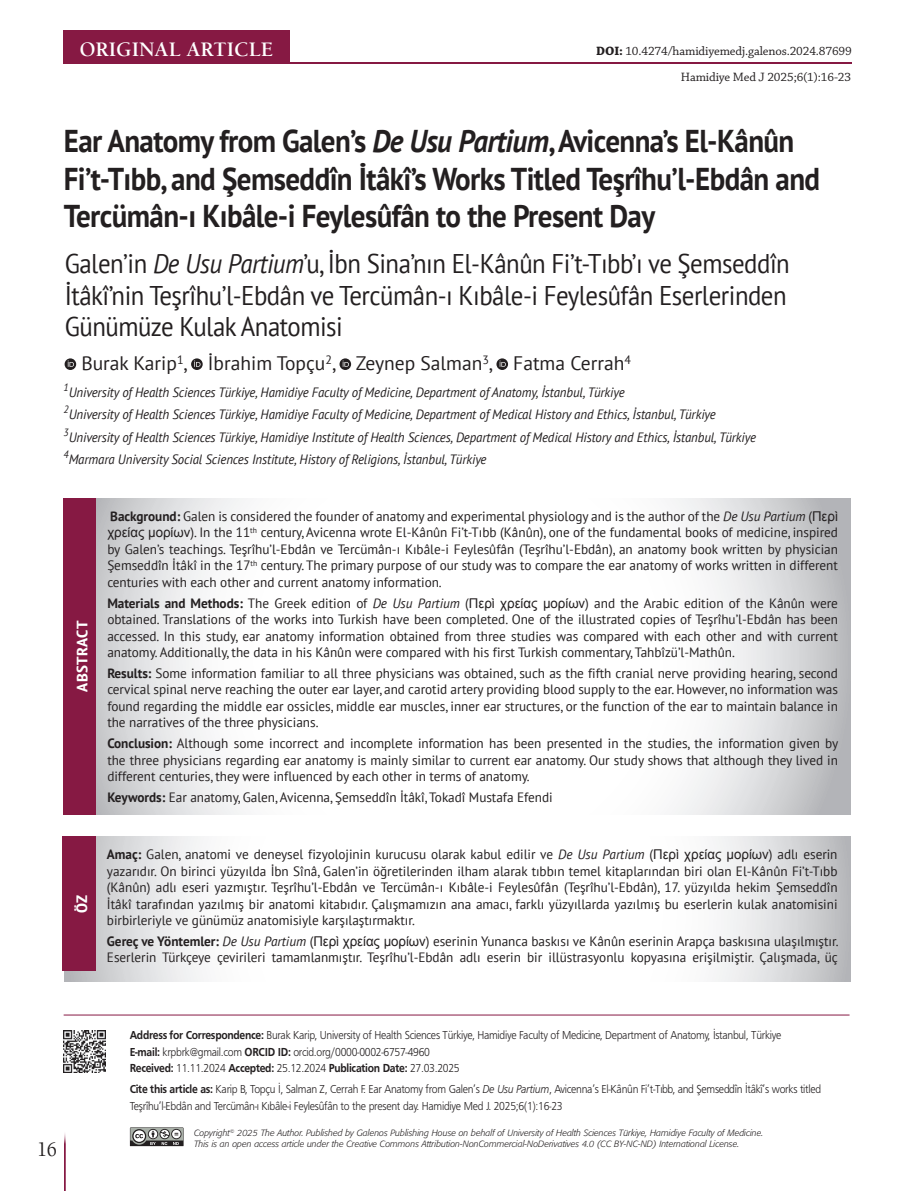
<style>
.page{position:relative;width:915px;height:1191px;background:#fff}
.page>*{position:absolute;margin:0;border:0;box-sizing:border-box;transform-origin:0 0}
._1-BASLIK{font:700 31.5px/37.5px "PT Sans";letter-spacing:-.02em;color:#231f20;scale:.92 1}
._2__TURKCE_BASLIK{font:27px/31.5px "PT Sans";letter-spacing:-.02em;color:#231f20;text-align:justify;scale:.92 1}
.t1{font:21px "Berkeley Bold Tr";color:#fff}
.t2{font:21px "Berkeley Regular Tr";color:#231f20;scale:.92 1}
.YAZARLAR{font:19.5px "PT Sans";color:#231f20}
.ABSTRACT{font:700 condensed 15px "PT Sans";letter-spacing:.02em;color:#fff;scale:1.2 1}
.OZET{font:13.5px/16.5px "PT Sans";letter-spacing:-.005em;color:#231f20;text-align:justify}
.KURUMLAR{font:italic 13.5px "PT Sans";letter-spacing:-.01em;color:#231f20;scale:.95 1}
.DOİ{font:12.75px "Chaparral Pro";letter-spacing:-.01em;color:#231f20}
.SAYFA_ATIFI{font:12.75px "Chaparral Pro";letter-spacing:-.01em;color:#231f20}
.CİTE{font:12px/16.5px "Frugal Normal Tr";letter-spacing:-.025em;color:#231f20;scale:.9 1}
.t3{font:12px "Frugal Bold Tr";letter-spacing:-.025em;color:#231f20;scale:.9 1}
.t4{font:9px/11.2px "Formata Light Ita Tr";color:#231f20}
.s1{font-weight:700}
.s2{font-style:italic}
.s3{font-family:"Arial"}
.s4{font-family:"Frugal Bold Tr"}
.s5{font-family:"Frugal Normal Tr"}
.s6{font-family:"Frugal Italic Tr"}
</style>
<div class="page">
<hr style="left:64px;top:63px;width:787px;height:1px;background:#861943">
<div style="left:63px;top:31px;width:227px;height:33px;background:#861943"></div>
<hr style="left:64px;top:1131px;width:1px;height:60px;background:#861943">
<svg style="left:130px;top:1127px;width:53px;height:19px"></svg>
<img style="left:64px;top:1030px;width:41px;height:42px">
<hr style="left:64px;top:1014px;width:785px;height:1px;background:#861943">
<svg style="left:65px;top:358px;width:11px;height:12px"></svg>
<svg style="left:68px;top:360px;width:6px;height:7px"></svg>
<svg style="left:191px;top:358px;width:12px;height:12px"></svg>
<svg style="left:194px;top:360px;width:6px;height:7px"></svg>
<svg style="left:339px;top:358px;width:12px;height:12px"></svg>
<svg style="left:342px;top:360px;width:7px;height:7px"></svg>
<svg style="left:496px;top:358px;width:12px;height:12px"></svg>
<svg style="left:499px;top:360px;width:6px;height:7px"></svg>
<svg style="left:96px;top:498px;width:754px;height:316px"></svg>
<svg style="left:64px;top:836px;width:786px;height:145px"></svg>
<div style="left:63px;top:498px;width:33px;height:316px;background:#861943"></div>
<div style="left:63px;top:836px;width:33px;height:135px;background:#861943"></div>
<h3 class="t1" style="left:80px;top:37px;width:195px">ORIGINAL ARTICLE</h3>
<p class="DOİ" style="left:596px;top:44px;width:257px"><span class="s1">DOI:</span> 10.4274/hamidiyemedj.galenos.2024.87699</p>
<p class="SAYFA_ATIFI" style="left:680px;top:70px;width:172px">Hamidiye Med J 2025;6(1):16-23</p>
<p class="_1-BASLIK" style="left:64px;top:122px;width:823px">Ear Anatomy from Galen’s <span class="s2">De Usu Partium</span>, Avicenna’s El-Kânûn<br>Fi’t-Tıbb, and Şemseddîn İtâkî’s Works Titled Teşrîhu’l-Ebdân and<br>Tercümân-ı Kıbâle-i Feylesûfân to the Present Day</p>
<p class="_2__TURKCE_BASLIK" style="left:65px;top:247px;width:789px">Galen’in <span class="s2">De Usu Partium</span>’u, İbn Sina’nın El-Kânûn Fi’t-Tıbb’ı ve Şemseddîn İtâkî’nin Teşrîhu’l-Ebdân ve Tercümân-ı Kıbâle-i Feylesûfân Eserlerinden Günümüze Kulak Anatomisi</p>
<p class="YAZARLAR" style="left:81px;top:350px;width:551px">Burak Karip<sup>1</sup>, İbrahim Topçu<sup>2</sup>, Zeynep Salman<sup>3</sup>, Fatma Cerrah<sup>4</sup></p>
<p class="KURUMLAR" style="left:63px;top:384px;width:592px"><sup>1</sup>University of Health Sciences Türkiye, Hamidiye Faculty of Medicine, Department of Anatomy, İstanbul, Türkiye</p>
<p class="KURUMLAR" style="left:63px;top:406px;width:688px"><sup>2</sup>University of Health Sciences Türkiye, Hamidiye Faculty of Medicine, Department of Medical History and Ethics, İstanbul, Türkiye</p>
<p class="KURUMLAR" style="left:63px;top:428px;width:730px"><sup>3</sup>University of Health Sciences Türkiye, Hamidiye Institute of Health Sciences, Department of Medical History and Ethics, İstanbul, Türkiye</p>
<p class="KURUMLAR" style="left:63px;top:450px;width:446px"><sup>4</sup>Marmara University Social Sciences Institute, History of Religions, İstanbul, Türkiye</p>
<p class="ABSTRACT" style="left:72px;top:691px;width:61px;rotate:-90deg">ABSTRACT</p>
<p class="ABSTRACT" style="left:72px;top:912px;width:16px;rotate:-90deg">ÖZ</p>
<p class="OZET" style="left:107px;top:507px;width:731px"><span class="s1">Background:</span> Galen is considered the founder of anatomy and experimental physiology and is the author of the <span class="s2">De Usu Partium</span> (<span class="s3">Περὶ χρείας μορίων</span>). In the 11<sup>th</sup> century, Avicenna wrote El-Kânûn Fi’t-Tıbb (Kânûn), one of the fundamental books of medicine, inspired by Galen’s teachings. Teşrîhu’l-Ebdân ve Tercümân-ı Kıbâle-i Feylesûfân (Teşrîhu’l-Ebdân), an anatomy book written by physician Şemseddîn İtâkî in the 17<sup>th</sup> century. The primary purpose of our study was to compare the ear anatomy of works written in different centuries with each other and current anatomy information.</p>
<p class="OZET" style="left:107px;top:594px;width:731px"><span class="s1">Materials and Methods:</span> The Greek edition of <span class="s2">De Usu Partium</span> (<span class="s3">Περὶ χρείας μορίων</span>) and the Arabic edition of the Kânûn were obtained. Translations of the works into Turkish have been completed. One of the illustrated copies of Teşrîhu’l-Ebdân has been accessed. In this study, ear anatomy information obtained from three studies was compared with each other and with current anatomy. Additionally, the data in his Kânûn were compared with his first Turkish commentary, Tahbîzü’l-Mathûn.</p>
<p class="OZET" style="left:107px;top:664px;width:731px"><span class="s1">Results:</span> Some information familiar to all three physicians was obtained, such as the fifth cranial nerve providing hearing, second cervical spinal nerve reaching the outer ear layer, and carotid artery providing blood supply to the ear. However, no information was found regarding the middle ear ossicles, middle ear muscles, inner ear structures, or the function of the ear to maintain balance in the narratives of the three physicians.</p>
<p class="OZET" style="left:107px;top:735px;width:732px"><span class="s1">Conclusion:</span> Although some incorrect and incomplete information has been presented in the studies, the information given by the three physicians regarding ear anatomy is mainly similar to current ear anatomy. Our study shows that although they lived in different centuries, they were influenced by each other in terms of anatomy.</p>
<p class="OZET" style="left:107px;top:788px;width:447px"><span class="s1">Keywords:</span> Ear anatomy, Galen, Avicenna, Şemseddîn İtâkî, Tokadî Mustafa Efendi</p>
<p class="OZET" style="left:107px;top:846px;width:731px"><span class="s1">Amaç:</span> Galen, anatomi ve deneysel fizyolojinin kurucusu olarak kabul edilir ve <span class="s2">De Usu Partium</span> (<span class="s3">Περὶ χρείας μορίων</span>) adlı eserin yazarıdır. On birinci yüzyılda İbn Sînâ, Galen’in öğretilerinden ilham alarak tıbbın temel kitaplarından biri olan El-Kânûn Fi’t-Tıbb (Kânûn) adlı eseri yazmıştır. Teşrîhu’l-Ebdân ve Tercümân-ı Kıbâle-i Feylesûfân (Teşrîhu’l-Ebdân), 17. yüzyılda hekim Şemseddîn İtâkî tarafından yazılmış bir anatomi kitabıdır. Çalışmamızın ana amacı, farklı yüzyıllarda yazılmış bu eserlerin kulak anatomisini birbirleriyle ve günümüz anatomisiyle karşılaştırmaktır.</p>
<p class="OZET" style="left:107px;top:932px;width:732px"><span class="s1">Gereç ve Yöntemler:</span> <span class="s2">De Usu Partium</span> (<span class="s3">Περὶ χρείας μορίων</span>) eserinin Yunanca baskısı ve Kânûn eserinin Arapça baskısına ulaşılmıştır.<br>Eserlerin Türkçeye çevirileri tamamlanmıştır. Teşrîhu’l-Ebdân adlı eserin bir illüstrasyonlu kopyasına erişilmiştir. Çalışmada, üç</p>
<h3 class="t2" style="left:37px;top:1136px;width:23px">16</h3>
<p class="CİTE" style="left:130px;top:1027px;width:725px"><span class="s4">Address for Correspondence:</span> Burak Karip, University of Health Sciences Türkiye, Hamidiye Faculty of Medicine, Department of Anatomy, İstanbul, Türkiye<br><span class="s4">E-mail:</span> krpbrk@gmail.com <span class="s4">ORCID ID:</span> orcid.org/0000-0002-6757-4960</p>
<p class="t3" style="left:130px;top:1061px;width:368px">Received: <span class="s5">11.11.2024</span> Accepted: <span class="s5">25.12.2024</span> Publication Date: <span class="s5">27.03.2025</span></p>
<p class="CİTE" style="left:130px;top:1080px;width:769px"><span class="s4">Cite this article as:</span> Karip B, Topçu İ, Salman Z, Cerrah F. Ear Anatomy from Galen’s <span class="s6">De Usu Partium</span>, Avicenna’s El-Kânûn Fi’t-Tıbb, and Şemseddîn İtâkî’s works titled<br>Teşrîhu’l-Ebdân and Tercümân-ı Kıbâle-i Feylesûfân to the present day. Hamidiye Med J. 2025;6(1):16-23</p>
<p class="t4" style="left:194px;top:1127px;width:570px">Copyright<sup>©</sup> 2025 The Author. Published by Galenos Publishing House on behalf of University of Health Sciences Türkiye, Hamidiye Faculty of Medicine.<br>This is an open access article under the Creative Commons Attribution-NonCommercial-NoDerivatives 4.0 (CC BY-NC-ND) International License.</p>
</div>
